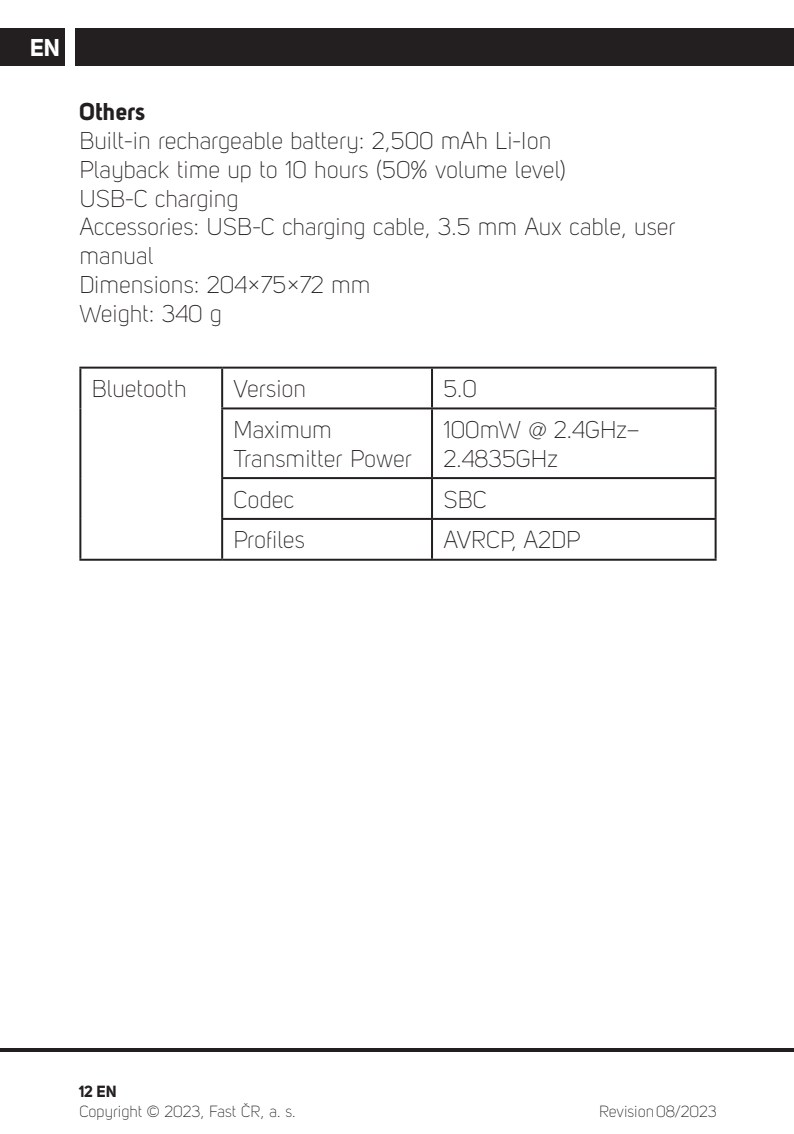
<style>
.page{position:relative;width:794px;height:1134px;background:#fff}
.page>*{position:absolute;margin:0;border:0;box-sizing:border-box;transform-origin:0 0}
.t1{font:24px/28.8px "Uni Sans PRO Light";color:#231f20}
.t2{font:24px "Uni Sans PRO Bold";color:#231f20}
.t3{font:24px "Uni Sans PRO Bold";color:#fff}
.t4{font:16px "Uni Sans PRO Light";color:#231f20}
.t5{font:16px "Uni Sans PRO Bold";color:#231f20}
</style>
<div class="page">
<div style="left:75px;top:28px;width:719px;height:38px;background:#231f20"></div>
<div style="left:0;top:28px;width:64px;height:38px;background:#231f20"></div>
<hr style="left:0;top:1048px;width:794px;height:4px;background:#231f20">
<hr style="left:79px;top:367px;width:143px;height:2px;background:#231f20">
<hr style="left:79px;top:369px;width:2px;height:39px;background:#231f20">
<hr style="left:79px;top:408px;width:2px;height:70px;background:#231f20">
<hr style="left:79px;top:478px;width:2px;height:41px;background:#231f20">
<hr style="left:79px;top:519px;width:2px;height:40px;background:#231f20">
<hr style="left:79px;top:559px;width:143px;height:2px;background:#231f20">
<hr style="left:222px;top:367px;width:210px;height:2px;background:#231f20">
<hr style="left:221px;top:369px;width:2px;height:38px;background:#231f20">
<hr style="left:432px;top:367px;width:284px;height:2px;background:#231f20">
<hr style="left:431px;top:369px;width:2px;height:38px;background:#231f20">
<hr style="left:714px;top:369px;width:2px;height:38px;background:#231f20">
<hr style="left:221px;top:407px;width:211px;height:2px;background:#231f20">
<hr style="left:221px;top:409px;width:2px;height:68px;background:#231f20">
<hr style="left:432px;top:407px;width:284px;height:2px;background:#231f20">
<hr style="left:431px;top:409px;width:2px;height:68px;background:#231f20">
<hr style="left:714px;top:409px;width:2px;height:68px;background:#231f20">
<hr style="left:221px;top:477px;width:211px;height:2px;background:#231f20">
<hr style="left:221px;top:479px;width:2px;height:39px;background:#231f20">
<hr style="left:432px;top:477px;width:284px;height:2px;background:#231f20">
<hr style="left:431px;top:479px;width:2px;height:39px;background:#231f20">
<hr style="left:714px;top:479px;width:2px;height:39px;background:#231f20">
<hr style="left:221px;top:518px;width:211px;height:2px;background:#231f20">
<hr style="left:221px;top:520px;width:2px;height:39px;background:#231f20">
<hr style="left:432px;top:518px;width:284px;height:2px;background:#231f20">
<hr style="left:431px;top:520px;width:2px;height:39px;background:#231f20">
<hr style="left:714px;top:520px;width:2px;height:39px;background:#231f20">
<hr style="left:222px;top:559px;width:210px;height:2px;background:#231f20">
<hr style="left:432px;top:559px;width:284px;height:2px;background:#231f20">
<p class="t3" style="left:30px;top:33px;width:32px">EN</p>
<p class="t2" style="left:79px;top:97px;width:67px">Others</p>
<p class="t1" style="left:79px;top:126px;width:598px">Built-in rechargeable battery: 2,500 mAh Li-Ion<br>Playback time up to 10 hours (50% volume level)<br>USB-C charging<br>Accessories: USB-C charging cable, 3.5 mm Aux cable, user manual<br>Dimensions: 204×75×72 mm<br>Weight: 340 g</p>
<p class="t1" style="left:92px;top:374px;width:96px">Bluetooth</p>
<p class="t1" style="left:233px;top:374px;width:74px">Version</p>
<p class="t1" style="left:443px;top:374px;width:35px">5.0</p>
<p class="t1" style="left:233px;top:415px;width:180px">Maximum<br>Transmitter Power</p>
<p class="t1" style="left:443px;top:415px;width:197px">100mW @ 2.4GHz–<br>2.4835GHz</p>
<p class="t1" style="left:233px;top:485px;width:62px">Codec</p>
<p class="t1" style="left:443px;top:485px;width:45px">SBC</p>
<p class="t1" style="left:233px;top:526px;width:73px">Profiles</p>
<p class="t1" style="left:443px;top:526px;width:139px">AVRCP, A2DP</p>
<p class="t5" style="left:79px;top:1081px;width:39px">12 EN</p>
<p class="t4" style="left:79px;top:1103px;width:218px">Copyright © 2023, Fast ČR, a. s.</p>
<p class="t4" style="left:599px;top:1103px;width:119px">Revision 08/2023</p>
</div>
